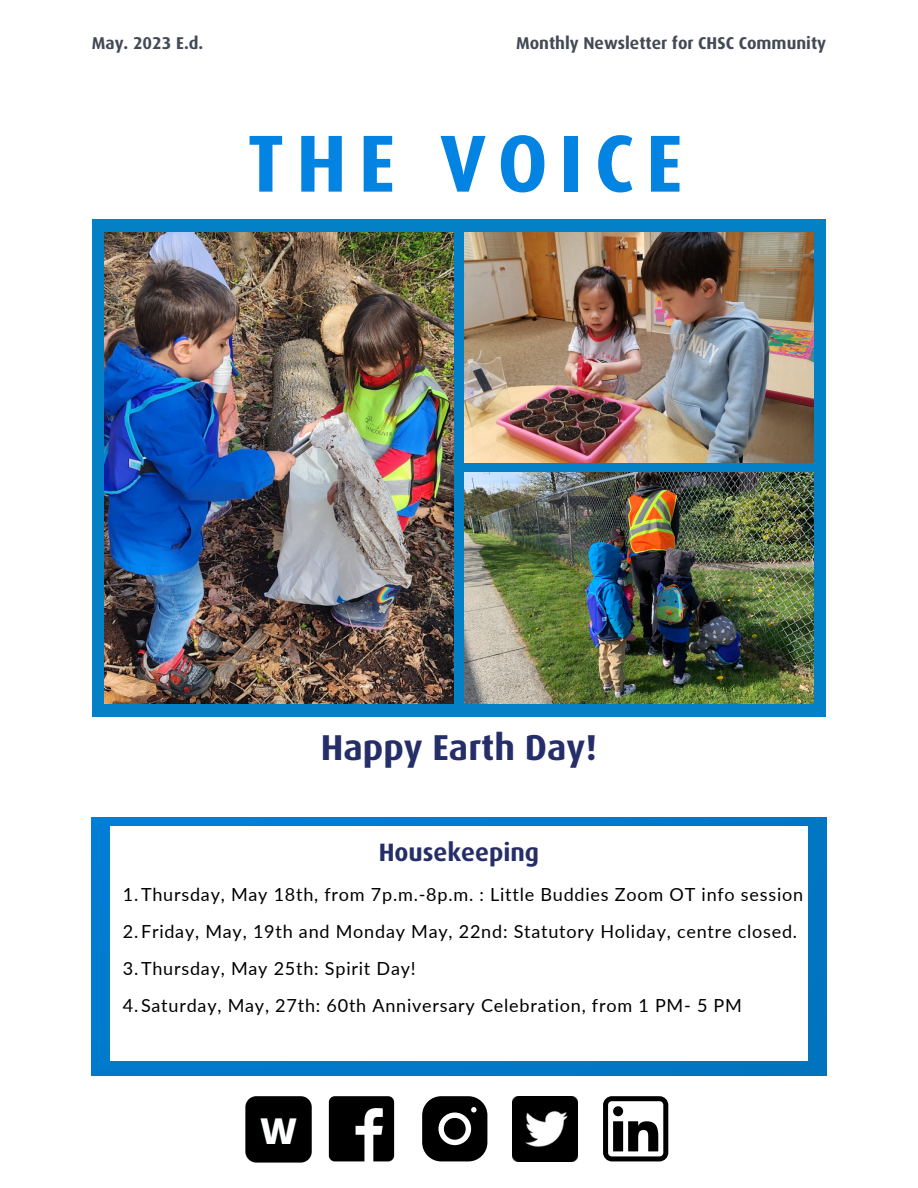
<style>
.page{position:relative;width:918px;height:1188px;background:#fff}
.page>*{position:absolute;margin:0;border:0;box-sizing:border-box;transform-origin:0 0}
.t1{font:700 81px "Dax Pro";letter-spacing:.14em;color:#0383e2}
.t2{font:700 36px "Dax Pro";color:#262e69}
.t3{font:800 35.55px "Open Sans";color:#feffff}
.t4{font:700 25.2px "Dax Pro";color:#262e69}
.t5{font:18px "Lato";letter-spacing:.045em;color:#000}
.t6{font:700 17.1px "Dax Pro";color:#444956}
</style>
<div class="page">
<div style="left:92px;top:219px;width:734px;height:497px;background:#0481c6"></div>
<img style="left:92px;top:817px;width:734px;height:259px">
<svg style="left:329px;top:1096px;width:65px;height:65px;background:#2b2b2b"></svg>
<svg style="left:422px;top:1096px;width:65px;height:65px"></svg>
<svg style="left:603px;top:1096px;width:65px;height:65px"></svg>
<img style="left:512px;top:1096px;width:65px;height:65px">
<div style="left:245px;top:1096px;width:67px;height:67px;background:#000;border-radius:11px"></div>
<div style="left:110px;top:827px;width:698px;height:234px;background:#fff"></div>
<img style="left:104px;top:232px;width:350px;height:472px">
<img style="left:464px;top:232px;width:350px;height:231px">
<img style="left:464px;top:473px;width:350px;height:231px">
<p class="t6" style="left:92px;top:36px;width:113px">May. 2023 E.d.</p>
<p class="t6" style="left:516px;top:36px;width:312px">Monthly Newsletter for CHSC Community</p>
<p class="t1" style="left:247px;top:129px;width:437px">THE VOICE</p>
<p class="t2" style="left:321px;top:733px;width:278px">Happy Earth Day!</p>
<p class="t4" style="left:379px;top:841px;width:162px">Housekeeping</p>
<p class="t5" style="left:123px;top:883px;width:682px">1.Thursday, May 18th, from 7p.m.-8p.m. : Little Buddies Zoom OT info session</p>
<p class="t5" style="left:123px;top:920px;width:676px">2.Friday, May, 19th and Monday May, 22nd: Statutory Holiday, centre closed.</p>
<p class="t5" style="left:123px;top:957px;width:294px">3.Thursday, May 25th: Spirit Day!</p>
<p class="t5" style="left:123px;top:994px;width:621px">4.Saturday, May, 27th: 60th Anniversary Celebration, from 1 PM- 5 PM</p>
<p class="t3" style="left:260px;top:1106px;width:38px">W</p>
</div>
